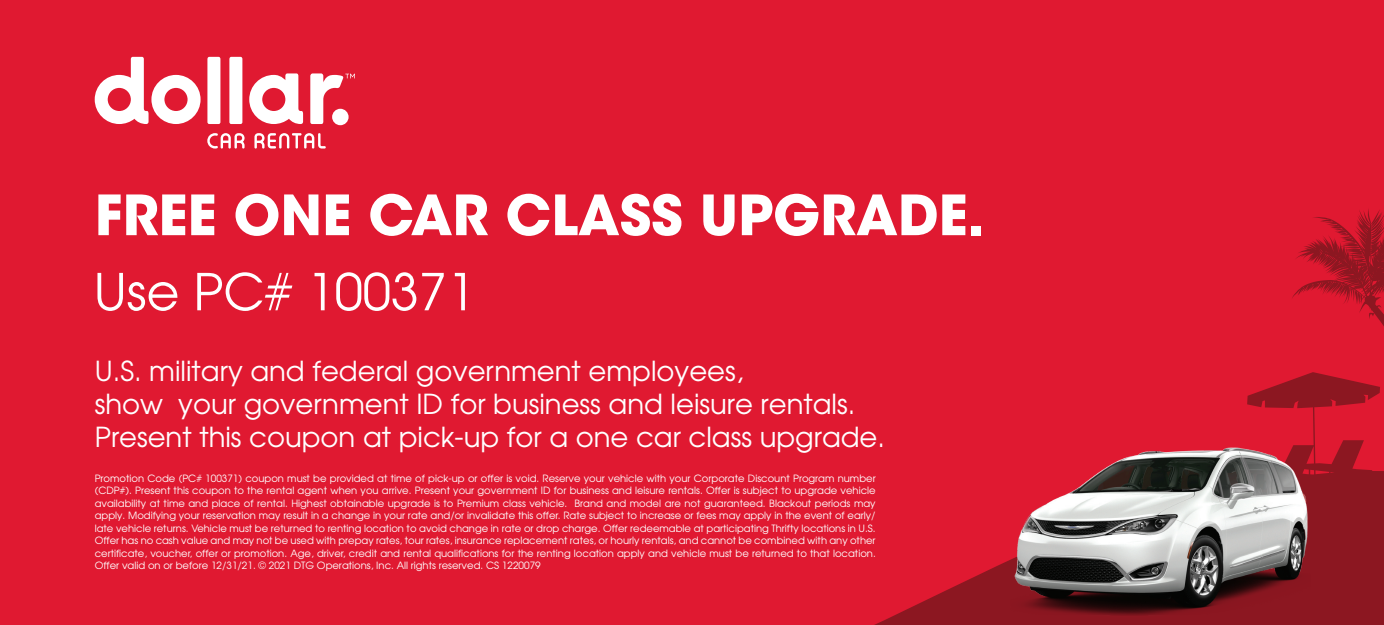
<style>
.page{position:relative;width:1384px;height:625px;background:#fff}
.page>*{position:absolute;margin:0;border:0;box-sizing:border-box;transform-origin:0 0}
.t1{font:700 55px "ITC Avant Garde Std";color:#fff}
.t2{font:50.62px "Avant Garde";color:#fff}
.t3{font:27.5px/33px "Avant Garde";color:#fff}
.t4{font:10px/12.5px "Avant Garde";color:#fff;text-align:justify}
</style>
<div class="page">
<div style="left:0;top:0;width:1383px;height:625px;background:#e01931"></div>
<svg style="left:874px;top:209px;width:509px;height:416px"></svg>
<svg style="left:1334px;top:231px;width:12px;height:3px"></svg>
<img style="left:1010px;top:437px;width:300px;height:179px">
<svg style="left:95px;top:57px;width:260px;height:68px"></svg>
<svg style="left:207px;top:133px;width:37px;height:16px"></svg>
<svg style="left:254px;top:133px;width:72px;height:16px"></svg>
<h1 class="t1" style="left:95px;top:179px;width:891px">FREE ONE CAR CLASS UPGRADE.</h1>
<h2 class="t2" style="left:94px;top:260px;width:383px">Use PC# 100371</h2>
<h3 class="t3" style="left:95px;top:354px;width:792px">U.S. military and federal government employees,<br>show your government ID for business and leisure rentals.<br>Present this coupon at pick-up for a one car class upgrade.</h3>
<p class="t4" style="left:95px;top:471px;width:782px">Promotion Code (PC# 100371) coupon must be provided at time of pick-up or offer is void. Reserve your vehicle with your Corporate Discount Program number (CDP#). Present this coupon to the rental agent when you arrive. Present your government ID for business and leisure rentals. Offer is subject to upgrade vehicle availability at time and place of rental. Highest obtainable upgrade is to Premium class vehicle. Brand and model are not guaranteed. Blackout periods may apply. Modifying your reservation may result in a change in your rate and/or invalidate this offer. Rate subject to increase or fees may apply in the event of early/ late vehicle returns. Vehicle must be returned to renting location to avoid change in rate or drop charge. Offer redeemable at participating Thrifty locations in U.S.<br>Offer has no cash value and may not be used with prepay rates, tour rates, insurance replacement rates, or hourly rentals, and cannot be combined with any other certificate, voucher, offer or promotion. Age, driver, credit and rental qualifications for the renting location apply and vehicle must be returned to that location.<br>Offer valid on or before 12/31/21. © 2021 DTG Operations, Inc. All rights reserved. CS 1220079</p>
</div>
